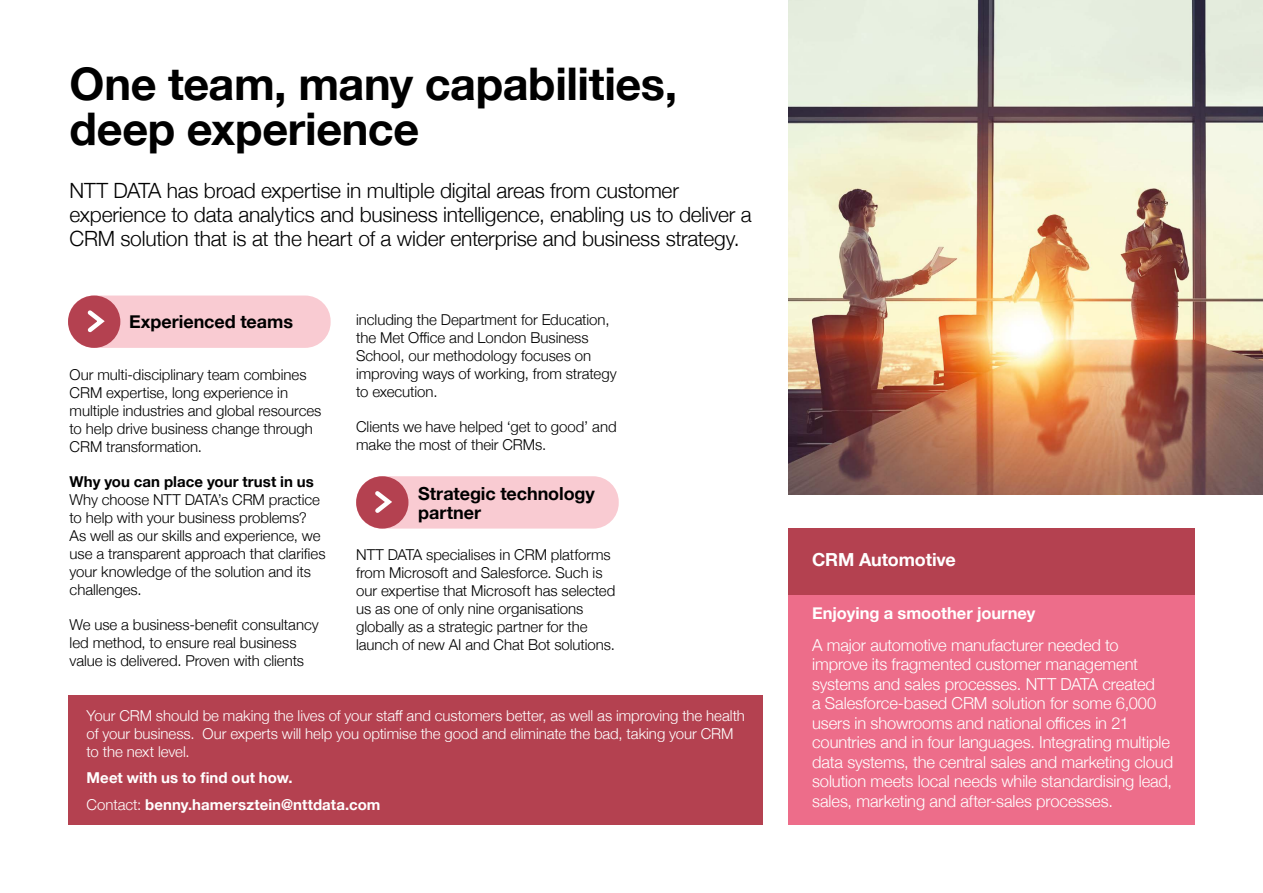
<style>
.page{position:relative;width:1263px;height:893px;background:#fff}
.page>*{position:absolute;margin:0;border:0;box-sizing:border-box;transform-origin:0 0}
.t1{font:700 45px/45px "Helvetica Neue";letter-spacing:-.01em;color:#000}
.t2{font:300 21px/24px "Helvetica Neue";letter-spacing:-.01em;color:#000}
.t3{font:700 18px/19.5px "Helvetica Neue";letter-spacing:-.005em;color:#000}
.t4{font:700 18px "Helvetica Neue";letter-spacing:-.01em;color:#fff}
.t5{font:300 16.5px/19.5px "Helvetica Neue";letter-spacing:-.005em;color:#fff}
.t6{font:700 16.5px "Helvetica Neue";color:#fff}
.t7{font:300 15px/18px "Helvetica Neue";letter-spacing:-.005em;color:#000}
.t8{font:300 15px/18px "Helvetica Neue";letter-spacing:-.005em;color:#fff}
.t9{font:700 15px/26.5px "Helvetica Neue";letter-spacing:.005em;color:#fff}
.t10{font:700 15px "Helvetica Neue";letter-spacing:.005em;color:#000}
.s1{font-weight:300}
</style>
<div class="page">
<div style="left:788px;top:528px;width:407px;height:297px;background:#ed6d8a"></div>
<div style="left:788px;top:528px;width:407px;height:66px;background:#b44150"></div>
<div style="left:68px;top:296px;width:263px;height:52px;background:#f9cbd2;border-radius:26px"></div>
<div style="left:68px;top:296px;width:52px;height:52px;background:#b44150;border-radius:50%"></div>
<div style="left:68px;top:695px;width:695px;height:130px;background:#b44150"></div>
<div style="left:356px;top:476px;width:263px;height:53px;background:#f9cbd2;border-radius:26px"></div>
<div style="left:356px;top:476px;width:52px;height:53px;background:#b44150;border-radius:50%"></div>
<img style="left:788px;top:0;width:475px;height:494px">
<svg style="left:87px;top:310px;width:18px;height:23px"></svg>
<svg style="left:375px;top:491px;width:17px;height:22px"></svg>
<h1 class="t1" style="left:70px;top:63px;width:609px">One team, many capabilities, deep experience</h1>
<h2 class="t2" style="left:70px;top:177px;width:684px">NTT DATA has broad expertise in multiple digital areas from customer experience to data analytics and business intelligence, enabling us to deliver a<br>CRM solution that is at the heart of a wider enterprise and business strategy.</h2>
<p class="t3" style="left:129px;top:313px;width:165px">Experienced teams</p>
<p class="t7" style="left:70px;top:364px;width:253px">Our multi-disciplinary team combines CRM expertise, long experience in multiple industries and global resources to help drive business change through CRM transformation.</p>
<p class="t10" style="left:70px;top:470px;width:246px">Why you can place your trust in us</p>
<p class="t7" style="left:70px;top:489px;width:257px">Why choose NTT DATA’s CRM practice to help with your business problems?<br>As well as our skills and experience, we use a transparent approach that clarifies your knowledge of the solution and its challenges.</p>
<p class="t7" style="left:70px;top:614px;width:251px">We use a business-benefit consultancy led method, to ensure real business value is delivered. Proven with clients</p>
<p class="t7" style="left:356px;top:310px;width:262px">including the Department for Education, the Met Office and London Business School, our methodology focuses on improving ways of working, from strategy to execution.</p>
<p class="t7" style="left:356px;top:417px;width:262px">Clients we have helped ‘get to good’ and make the most of their CRMs.</p>
<p class="t3" style="left:418px;top:484px;width:178px">Strategic technology partner</p>
<p class="t7" style="left:356px;top:545px;width:261px">NTT DATA specialises in CRM platforms from Microsoft and Salesforce. Such is our expertise that Microsoft has selected us as one of only nine organisations globally as a strategic partner for the launch of new AI and Chat Bot solutions.</p>
<p class="t8" style="left:87px;top:705px;width:660px">Your CRM should be making the lives of your staff and customers better, as well as improving the health of your business. Our experts will help you optimise the good and eliminate the bad, taking your CRM to the next level.</p>
<p class="t9" style="left:87px;top:765px;width:295px">Meet with us to find out how.<br><span class="s1">Contact:</span> benny.hamersztein@nttdata.com</p>
<p class="t4" style="left:812px;top:545px;width:145px">CRM Automotive</p>
<p class="t6" style="left:812px;top:600px;width:225px">Enjoying a smoother journey</p>
<p class="t5" style="left:812px;top:634px;width:362px">A major automotive manufacturer needed to improve its fragmented customer management systems and sales processes. NTT DATA created<br>a Salesforce-based CRM solution for some 6,000 users in showrooms and national offices in 21 countries and in four languages. Integrating multiple data systems, the central sales and marketing cloud solution meets local needs while standardising lead, sales, marketing and after-sales processes.</p>
</div>
